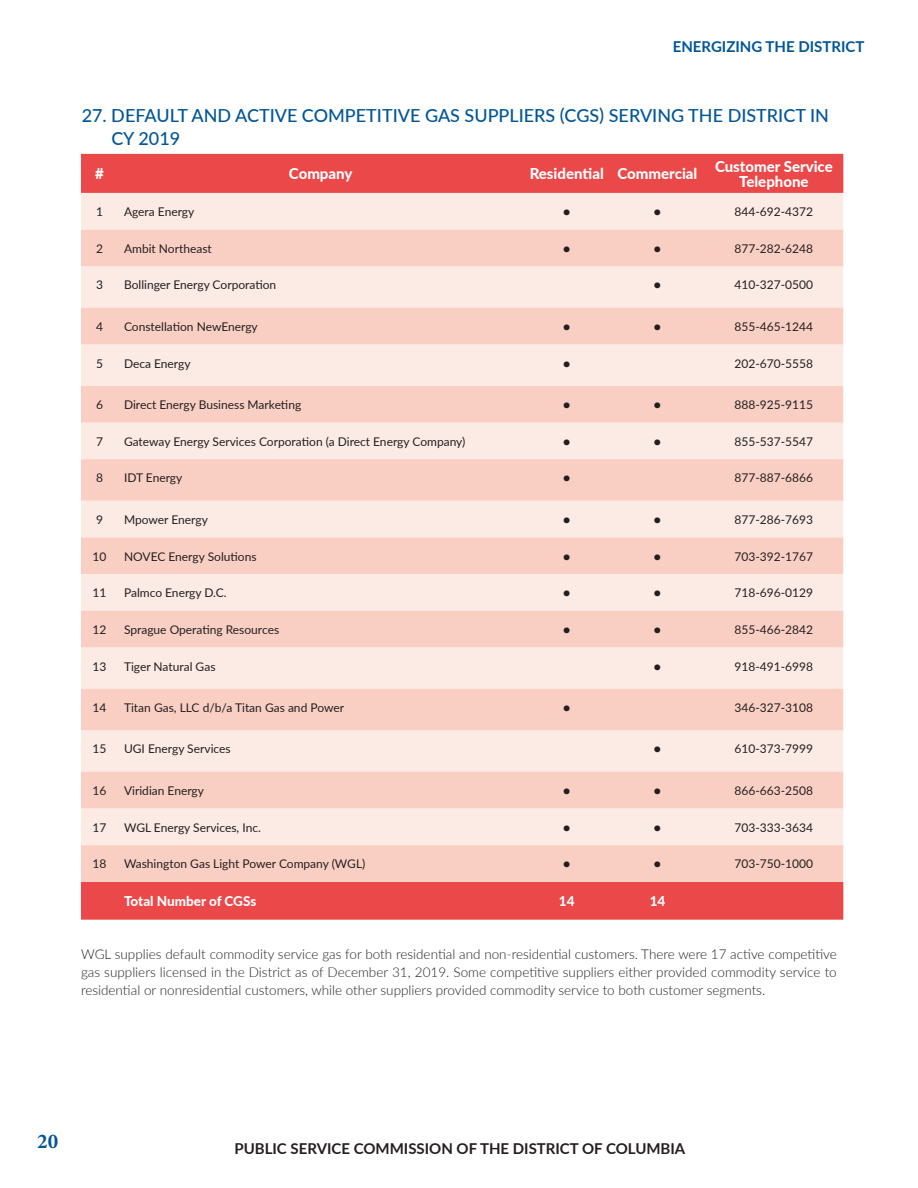
<style>
.page{position:relative;width:918px;height:1188px;background:#fff}
.page>*{position:absolute;margin:0;border:0;box-sizing:border-box;transform-origin:0 0}
.t1{font:700 21px "Minion Pro";color:#015698}
.t2{font:500 18px/22.5px "Lato";color:#015698}
.t3{font:800 15px/15px "Lato";color:#fff;text-align:center}
.t4{font:700 15px "Lato";color:#231f20}
.t5{font:700 15px "Lato";color:#015698}
.text{font:300 13.5px/18px "Lato";color:#231f20;text-align:justify}
.t6{font:800 13.5px "Lato";color:#fff}
.t7{font:12px "Lato";color:#231f20}
</style>
<div class="page">
<div style="left:81px;top:154px;width:762px;height:766px;background:#eb4849"></div>
<div style="left:81px;top:193px;width:762px;height:37px;background:#fceae4"></div>
<svg style="left:81px;top:230px;width:762px;height:652px;background:#fadcd2"></svg>
<p class="t5" style="left:673px;top:35px;width:193px">ENERGIZING THE DISTRICT</p>
<p class="t2" style="left:111px;top:104px;width:719px;text-indent:-30px">27. DEFAULT AND ACTIVE COMPETITIVE GAS SUPPLIERS (CGS) SERVING THE DISTRICT IN<br>CY 2019</p>
<p class="t3" style="left:95px;top:166px;width:10px">#</p>
<p class="t3" style="left:289px;top:166px;width:65px">Company</p>
<p class="t3" style="left:530px;top:166px;width:76px">Residential</p>
<p class="t3" style="left:618px;top:166px;width:81px">Commercial</p>
<p class="t3" style="left:715px;top:158px;width:119px">Customer Service<br>Telephone</p>
<p class="t7" style="left:96px;top:203px;width:8px">1</p>
<p class="t7" style="left:124px;top:203px;width:72px">Agera Energy</p>
<p class="t7" style="left:563px;top:203px;width:9px">●</p>
<p class="t7" style="left:654px;top:203px;width:9px">●</p>
<p class="t7" style="left:735px;top:203px;width:80px">844-692-4372</p>
<p class="t7" style="left:96px;top:240px;width:8px">2</p>
<p class="t7" style="left:124px;top:240px;width:89px">Ambit Northeast</p>
<p class="t7" style="left:563px;top:240px;width:9px">●</p>
<p class="t7" style="left:654px;top:240px;width:9px">●</p>
<p class="t7" style="left:735px;top:240px;width:80px">877-282-6248</p>
<p class="t7" style="left:96px;top:276px;width:8px">3</p>
<p class="t7" style="left:124px;top:276px;width:154px">Bollinger Energy Corporation</p>
<p class="t7" style="left:654px;top:276px;width:9px">●</p>
<p class="t7" style="left:735px;top:276px;width:80px">410-327-0500</p>
<p class="t7" style="left:96px;top:318px;width:8px">4</p>
<p class="t7" style="left:124px;top:318px;width:135px">Constellation NewEnergy</p>
<p class="t7" style="left:563px;top:318px;width:9px">●</p>
<p class="t7" style="left:654px;top:318px;width:9px">●</p>
<p class="t7" style="left:735px;top:318px;width:80px">855-465-1244</p>
<p class="t7" style="left:96px;top:355px;width:8px">5</p>
<p class="t7" style="left:124px;top:355px;width:68px">Deca Energy</p>
<p class="t7" style="left:563px;top:355px;width:9px">●</p>
<p class="t7" style="left:735px;top:355px;width:80px">202-670-5558</p>
<p class="t7" style="left:96px;top:396px;width:8px">6</p>
<p class="t7" style="left:124px;top:396px;width:179px">Direct Energy Business Marketing</p>
<p class="t7" style="left:563px;top:396px;width:9px">●</p>
<p class="t7" style="left:654px;top:396px;width:9px">●</p>
<p class="t7" style="left:735px;top:396px;width:80px">888-925-9115</p>
<p class="t7" style="left:96px;top:433px;width:8px">7</p>
<p class="t7" style="left:124px;top:433px;width:343px">Gateway Energy Services Corporation (a Direct Energy Company)</p>
<p class="t7" style="left:563px;top:433px;width:9px">●</p>
<p class="t7" style="left:654px;top:433px;width:9px">●</p>
<p class="t7" style="left:735px;top:433px;width:80px">855-537-5547</p>
<p class="t7" style="left:96px;top:469px;width:8px">8</p>
<p class="t7" style="left:124px;top:469px;width:60px">IDT Energy</p>
<p class="t7" style="left:563px;top:469px;width:9px">●</p>
<p class="t7" style="left:735px;top:469px;width:80px">877-887-6866</p>
<p class="t7" style="left:96px;top:511px;width:8px">9</p>
<p class="t7" style="left:124px;top:511px;width:85px">Mpower Energy</p>
<p class="t7" style="left:563px;top:511px;width:9px">●</p>
<p class="t7" style="left:654px;top:511px;width:9px">●</p>
<p class="t7" style="left:735px;top:511px;width:80px">877-286-7693</p>
<p class="t7" style="left:93px;top:548px;width:15px">10</p>
<p class="t7" style="left:124px;top:548px;width:134px">NOVEC Energy Solutions</p>
<p class="t7" style="left:563px;top:548px;width:9px">●</p>
<p class="t7" style="left:654px;top:548px;width:9px">●</p>
<p class="t7" style="left:735px;top:548px;width:80px">703-392-1767</p>
<p class="t7" style="left:93px;top:584px;width:15px">11</p>
<p class="t7" style="left:124px;top:584px;width:104px">Palmco Energy D.C.</p>
<p class="t7" style="left:563px;top:584px;width:9px">●</p>
<p class="t7" style="left:654px;top:584px;width:9px">●</p>
<p class="t7" style="left:735px;top:584px;width:80px">718-696-0129</p>
<p class="t7" style="left:93px;top:621px;width:15px">12</p>
<p class="t7" style="left:124px;top:621px;width:157px">Sprague Operating Resources</p>
<p class="t7" style="left:563px;top:621px;width:9px">●</p>
<p class="t7" style="left:654px;top:621px;width:9px">●</p>
<p class="t7" style="left:735px;top:621px;width:80px">855-466-2842</p>
<p class="t7" style="left:93px;top:658px;width:15px">13</p>
<p class="t7" style="left:124px;top:658px;width:93px">Tiger Natural Gas</p>
<p class="t7" style="left:654px;top:658px;width:9px">●</p>
<p class="t7" style="left:735px;top:658px;width:80px">918-491-6998</p>
<p class="t7" style="left:93px;top:699px;width:15px">14</p>
<p class="t7" style="left:124px;top:699px;width:222px">Titan Gas, LLC d/b/a Titan Gas and Power</p>
<p class="t7" style="left:563px;top:699px;width:9px">●</p>
<p class="t7" style="left:735px;top:699px;width:80px">346-327-3108</p>
<p class="t7" style="left:93px;top:741px;width:15px">15</p>
<p class="t7" style="left:124px;top:741px;width:108px">UGI Energy Services</p>
<p class="t7" style="left:654px;top:741px;width:9px">●</p>
<p class="t7" style="left:735px;top:741px;width:80px">610-373-7999</p>
<p class="t7" style="left:93px;top:782px;width:15px">16</p>
<p class="t7" style="left:124px;top:782px;width:82px">Viridian Energy</p>
<p class="t7" style="left:563px;top:782px;width:9px">●</p>
<p class="t7" style="left:654px;top:782px;width:9px">●</p>
<p class="t7" style="left:735px;top:782px;width:80px">866-663-2508</p>
<p class="t7" style="left:93px;top:819px;width:15px">17</p>
<p class="t7" style="left:124px;top:819px;width:138px">WGL Energy Services, Inc.</p>
<p class="t7" style="left:563px;top:819px;width:9px">●</p>
<p class="t7" style="left:654px;top:819px;width:9px">●</p>
<p class="t7" style="left:735px;top:819px;width:80px">703-333-3634</p>
<p class="t7" style="left:93px;top:855px;width:15px">18</p>
<p class="t7" style="left:124px;top:855px;width:243px">Washington Gas Light Power Company (WGL)</p>
<p class="t7" style="left:563px;top:855px;width:9px">●</p>
<p class="t7" style="left:654px;top:855px;width:9px">●</p>
<p class="t7" style="left:735px;top:855px;width:80px">703-750-1000</p>
<p class="t6" style="left:124px;top:891px;width:134px">Total Number of CGSs</p>
<p class="t6" style="left:559px;top:891px;width:17px">14</p>
<p class="t6" style="left:650px;top:891px;width:17px">14</p>
<p class="text" style="left:81px;top:944px;width:757px">WGL supplies default commodity service gas for both residential and non-residential customers. There were 17 active competitive gas suppliers licensed in the District as of December 31, 2019. Some competitive suppliers either provided commodity service to residential or nonresidential customers, while other suppliers provided commodity service to both customer segments.</p>
<h1 class="t1" style="left:37px;top:1127px;width:23px">20</h1>
<p class="t4" style="left:234px;top:1137px;width:452px">PUBLIC SERVICE COMMISSION OF THE DISTRICT OF COLUMBIA</p>
</div>
